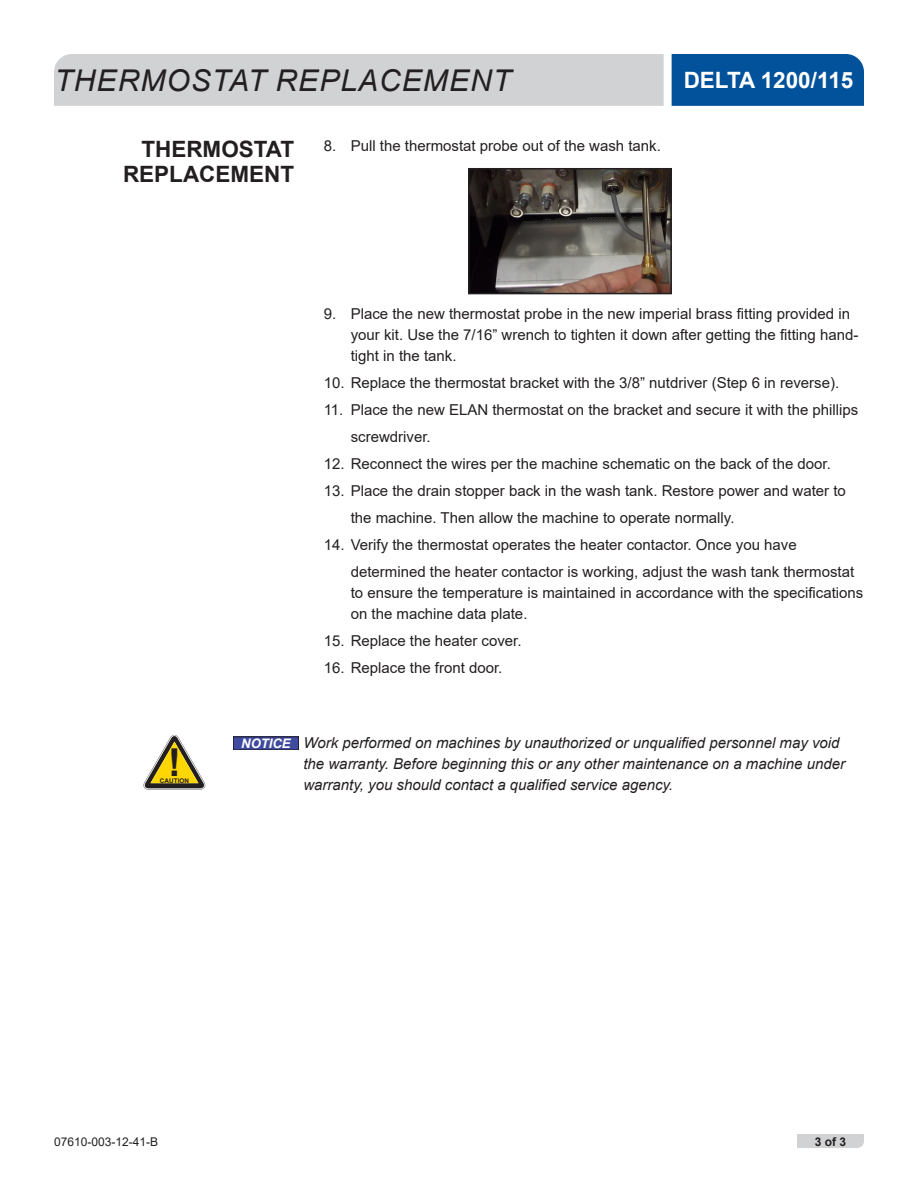
<style>
.page{position:relative;width:918px;height:1188px;background:#fff}
.page>*{position:absolute;margin:0;border:0;box-sizing:border-box;transform-origin:0 0}
.t1{font:700 38.4px "Arial";color:#231f20}
.Page_Title_Left{font:italic 30px "Arial";letter-spacing:.035em;color:#231f20}
.t2{font:700 22.5px/25.5px "Arial";color:#231f20;text-align:right}
.t3{font:700 22.5px "Arial";color:#fff}
.t4{font:15px/21px "Arial";color:#231f20}
.Bulllet_Body_English{font:italic 15px/21px "Arial";color:#231f20}
.t5{font:italic 700 13.05px "Arial";color:#fff}
.t6{font:12px "Arial";color:#231f20}
.t7{font:700 12px "Arial";color:#231f20}
.t8{font:700 6.45px "Arial";color:#231f20}
</style>
<div class="page">
<svg style="left:797px;top:1134px;width:67px;height:14px"></svg>
<div style="left:54px;top:54px;width:610px;height:52px;background:#d1d2d4"></div>
<div style="left:672px;top:54px;width:192px;height:52px;background:#01529a"></div>
<img style="left:471px;top:171px;width:198px;height:120px">
<div style="left:468px;top:168px;width:204px;height:126px;border:2px solid #231f20"></div>
<svg style="left:143px;top:735px;width:63px;height:55px"></svg>
<div style="left:233px;top:737px;width:66px;height:13px;background:#3f4ba0"></div>
<div style="left:233px;top:737px;width:66px;height:13px;border:1px solid #201d1e"></div>
<p class="Page_Title_Left" style="left:55px;top:61px;width:458px">THERMOSTAT REPLACEMENT</p>
<p class="t3" style="left:684px;top:64px;width:171px">DELTA 1200/115</p>
<p class="t2" style="left:123px;top:136px;width:173px">THERMOSTAT<br>REPLACEMENT</p>
<p class="t4" style="left:324px;top:135px;width:339px">8. Pull the thermostat probe out of the wash tank.</p>
<p class="t1" style="left:168px;top:737px;width:14px">!</p>
<p class="t8" style="left:160px;top:776px;width:31px">CAUTION</p>
<p class="t4" style="left:351px;top:303px;width:509px;text-indent:-27px">9. Place the new thermostat probe in the new imperial brass fitting provided in your kit. Use the 7/16” wrench to tighten it down after getting the fitting hand&shy;tight in the tank.</p>
<p class="t4" style="left:324px;top:372px;width:517px">10. Replace the thermostat bracket with the 3/8” nutdriver (Step 6 in reverse).</p>
<p class="t4" style="left:351px;top:396px;width:509px;line-height:27px;text-indent:-27px">11. Place the new ELAN thermostat on the bracket and secure it with the phillips screwdriver.</p>
<p class="t4" style="left:324px;top:453px;width:509px">12. Reconnect the wires per the machine schematic on the back of the door.</p>
<p class="t4" style="left:351px;top:477px;width:497px;line-height:27px;text-indent:-27px">13. Place the drain stopper back in the wash tank. Restore power and water to the machine. Then allow the machine to operate normally.</p>
<p class="t4" style="left:351px;top:531px;width:505px;line-height:27px;text-indent:-27px">14. Verify the thermostat operates the heater contactor. Once you have determined the heater contactor is working, adjust the wash tank thermostat</p>
<p class="t4" style="left:351px;top:582px;width:514px">to ensure the temperature is maintained in accordance with the specifications on the machine data plate.</p>
<p class="t4" style="left:324px;top:630px;width:199px">15. Replace the heater cover.</p>
<p class="t4" style="left:324px;top:657px;width:180px">16. Replace the front door.</p>
<p class="t5" style="left:241px;top:735px;width:51px">NOTICE</p>
<p class="Bulllet_Body_English" style="left:303px;top:733px;width:543px">Work performed on machines by unauthorized or unqualified personnel may void the warranty. Before beginning this or any other maintenance on a machine under warranty, you should contact a qualified service agency.</p>
<p class="t6" style="left:54px;top:1133px;width:106px">07610-003-12-41-B</p>
<p class="t7" style="left:815px;top:1133px;width:33px">3 of 3</p>
</div>
